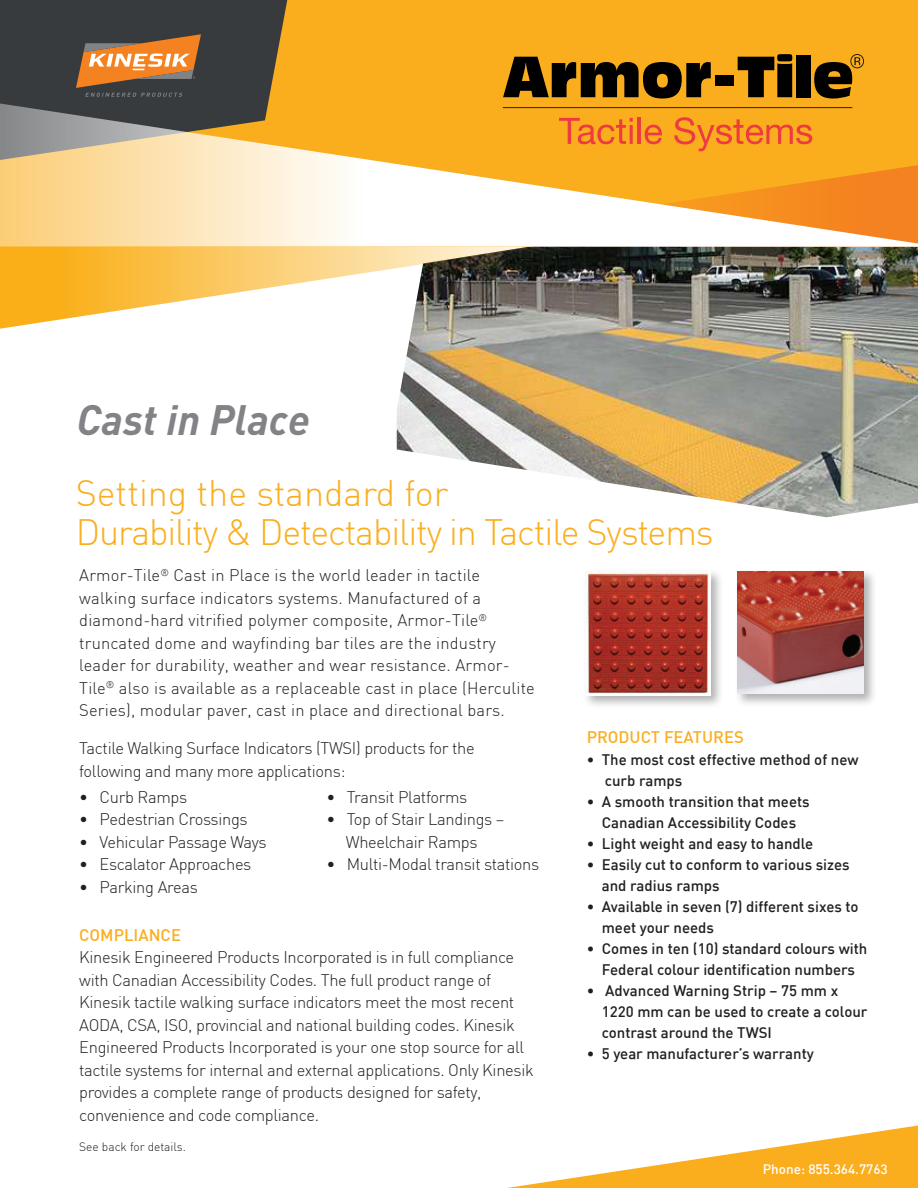
<style>
.page{position:relative;width:918px;height:1188px;background:#fff}
.page>*{position:absolute;margin:0;border:0;box-sizing:border-box;transform-origin:0 0}
.t1{font:italic 700 42px "DIN";color:#828386}
.t2{font:300 36px/39px "DIN";letter-spacing:-.03em;color:#faae1e}
.t3{font:300 16.5px/22.5px "DIN";letter-spacing:-.02em;color:#231f20}
.t4{font:300 16.5px/22.5px "DIN";letter-spacing:.01em;color:#231f20}
.t5{font:500 16.5px "DIN";color:#faae1e}
.t6{font:500 15px/21px "DIN";color:#231f20}
.t7{font:500 13.5px "DIN";color:#fff}
.t8{font:300 12px "DIN";color:#231f20}
</style>
<div class="page">
<div style="left:582px;top:568px;width:142px;height:140px;background:#231f20;opacity:.35"></div>
<img style="left:586px;top:571px;width:125px;height:124px">
<div style="left:734px;top:568px;width:143px;height:139px;background:#231f20;opacity:.35"></div>
<img style="left:738px;top:571px;width:126px;height:123px">
<svg style="left:507px;top:1125px;width:411px;height:63px"></svg>
<div style="left:0;top:0;width:918px;height:247px;background:#faae1e"></div>
<div style="left:0;top:0;width:287px;height:101px;background:#383b3d"></div>
<svg style="left:76px;top:34px;width:125px;height:63px;background:#9f7047"></svg>
<img style="left:396px;top:247px;width:522px;height:270px">
<svg style="left:0;top:101px;width:918px;height:146px"></svg>
<svg style="left:0;top:247px;width:537px;height:84px"></svg>
<hr style="left:503px;top:107px;width:349px;height:1px;background:#231f20">
<svg style="left:503px;top:57px;width:208px;height:42px"></svg>
<div style="left:716px;top:75px;width:18px;height:11px;background:#000001"></div>
<svg style="left:738px;top:54px;width:54px;height:43px"></svg>
<div style="left:796px;top:55px;width:15px;height:42px;background:#000001"></div>
<svg style="left:559px;top:118px;width:74px;height:26px"></svg>
<hr style="left:638px;top:118px;width:3px;height:26px;background:#ee3a41">
<svg style="left:645px;top:125px;width:17px;height:19px"></svg>
<svg style="left:674px;top:117px;width:138px;height:34px"></svg>
<svg style="left:814px;top:54px;width:50px;height:45px"></svg>
<h1 class="t1" style="left:77px;top:392px;width:235px">Cast in Place</h1>
<h2 class="t2" style="left:76px;top:473px;width:639px">Setting the standard for<br>Durability &amp; Detectability in Tactile Systems</h2>
<p class="t4" style="left:79px;top:564px;width:457px">Armor-Tile<sup>®</sup> Cast in Place is the world leader in tactile walking surface indicators systems. Manufactured of a diamond-hard vitrified polymer composite, Armor-Tile<sup>® </sup>truncated dome and wayfinding bar tiles are the industry leader for durability, weather and wear resistance. Armor-Tile<sup>®</sup> also is available as a replaceable cast in place (Herculite Series), modular paver, cast in place and directional bars.</p>
<p class="t3" style="left:79px;top:737px;width:397px">Tactile Walking Surface Indicators (TWSI) products for the following and many more applications:</p>
<p class="t3" style="left:79px;top:785px;width:110px">• Curb Ramps</p>
<p class="t3" style="left:79px;top:808px;width:170px">• Pedestrian Crossings</p>
<p class="t3" style="left:79px;top:830px;width:189px">• Vehicular Passage Ways</p>
<p class="t3" style="left:79px;top:853px;width:174px">• Escalator Approaches</p>
<p class="t3" style="left:79px;top:875px;width:120px">• Parking Areas</p>
<p class="t3" style="left:326px;top:785px;width:143px">• Transit Platforms</p>
<p class="t3" style="left:326px;top:808px;width:180px;text-align:center">• Top of Stair Landings –<br>Wheelchair Ramps</p>
<p class="t3" style="left:326px;top:853px;width:214px">• Multi-Modal transit stations</p>
<p class="t5" style="left:79px;top:924px;width:103px">COMPLIANCE</p>
<p class="t3" style="left:79px;top:946px;width:456px">Kinesik Engineered Products Incorporated is in full compliance with Canadian Accessibility Codes. The full product range of Kinesik tactile walking surface indicators meet the most recent AODA, CSA, ISO, provincial and national building codes. Kinesik Engineered Products Incorporated is your one stop source for all tactile systems for internal and external applications. Only Kinesik provides a complete range of products designed for safety, convenience and code compliance.</p>
<p class="t8" style="left:79px;top:1139px;width:108px">See back for details.</p>
<p class="t5" style="left:587px;top:726px;width:158px">PRODUCT FEATURES</p>
<p class="t6" style="left:605px;top:749px;width:255px;text-indent:-18px">• The most cost effective method of new curb ramps</p>
<p class="t6" style="left:587px;top:791px;width:224px;text-align:center">• A smooth transition that meets<br>Canadian Accessibility Codes</p>
<p class="t6" style="left:587px;top:833px;width:228px">• Light weight and easy to handle</p>
<p class="t6" style="left:602px;top:854px;width:250px;text-indent:-15px">• Easily cut to conform to various sizes and radius ramps</p>
<p class="t6" style="left:602px;top:896px;width:258px;text-indent:-15px">• Available in seven (7) different sixes to meet your needs</p>
<p class="t6" style="left:587px;top:938px;width:282px;text-align:center">• Comes in ten (10) standard colours with<br>Federal colour identification numbers</p>
<p class="t6" style="left:602px;top:980px;width:267px;text-indent:-15px">• Advanced Warning Strip – 75 mm x<br>1220 mm can be used to create a colour contrast around the TWSI</p>
<p class="t6" style="left:587px;top:1043px;width:229px">• 5 year manufacturer’s warranty</p>
<p class="t7" style="left:763px;top:1160px;width:127px">Phone: 855.364.7763</p>
</div>
